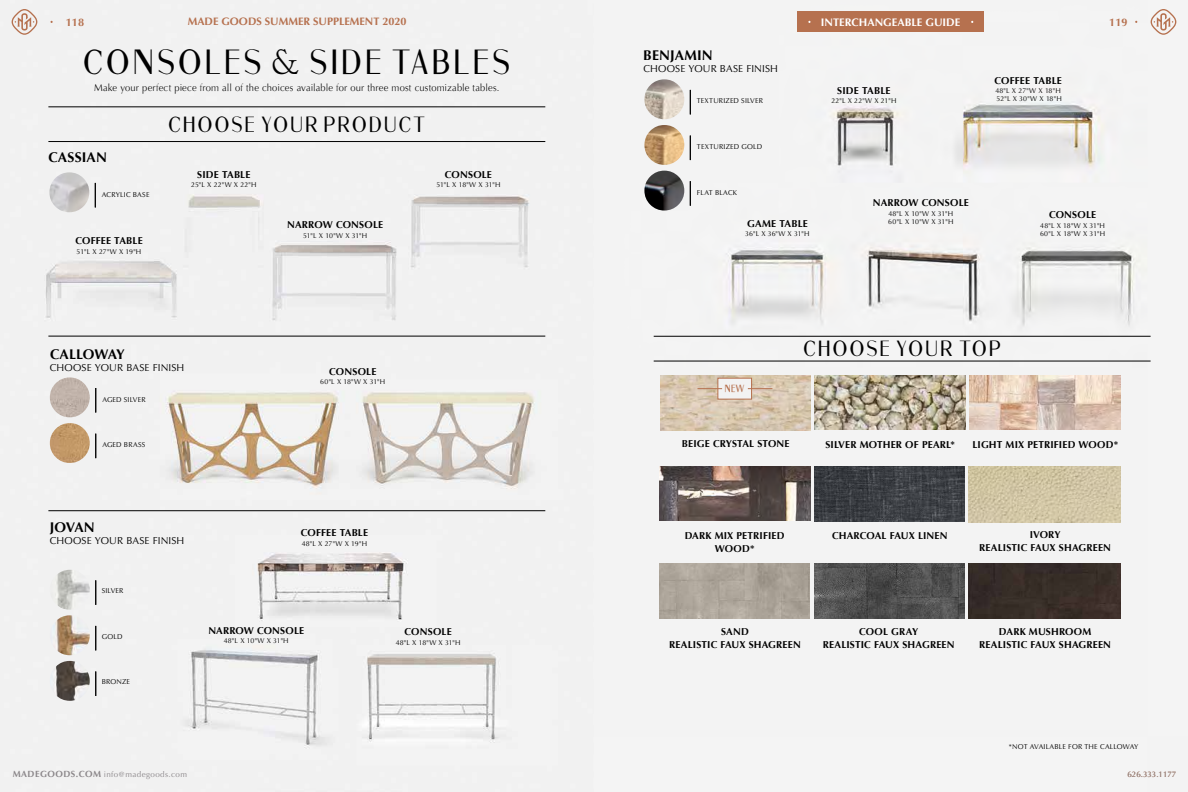
<style>
.page{position:relative;width:1188px;height:792px;background:#fff}
.page>*{position:absolute;margin:0;border:0;box-sizing:border-box;transform-origin:0 0}
.t1{font:35px "Fine Sans";letter-spacing:.075em;color:#000}
.t2{font:22px "Fine Sans";letter-spacing:.09em;color:#000}
.t3{font:700 14px "Optima LT";letter-spacing:.005em;color:#000}
.t4{font:700 11px "Optima";color:#fff}
.t5{font:700 11px "Optima";color:#b6714f}
.t6{font:700 10.9px "Optima";color:#b6714f}
.t7{font:700 10.3px "Fine Sans";color:#b6714f}
.t8{font:700 10px/13px "Optima LT";letter-spacing:.015em;color:#000;text-align:center}
.t9{font:10px "Optima ULT";letter-spacing:.01em;color:#000}
.t10{font:10px "Optima LT";letter-spacing:.015em;color:#000}
.t11{font:8px "Optima";letter-spacing:.05em;color:#8b878a}
.t12{font:8px "Optima";color:#8b878a}
.t13{font:7px "Optima LT";letter-spacing:.02em;color:#000}
.t14{font:7px/8.4px "Optima LT";color:#000}
.t15{font:7px/8.4px "Optima LT";letter-spacing:-.03em;color:#000}
.t16{font:7px/8.4px "Optima LT";letter-spacing:-.025em;color:#000}
.s1{font-weight:700;font-size:9px}
</style>
<div class="page">
<img style="left:0;top:0;width:1188px;height:792px">
<div style="left:798px;top:12px;width:186px;height:20px;background:#b6714f"></div>
<svg style="left:12px;top:9px;width:25px;height:26px"></svg>
<svg style="left:1151px;top:9px;width:25px;height:26px"></svg>
<svg style="left:96px;top:580px;width:1px;height:25px"></svg>
<img style="left:50px;top:570px;width:40px;height:40px">
<svg style="left:96px;top:434px;width:1px;height:24px"></svg>
<img style="left:50px;top:423px;width:40px;height:40px">
<svg style="left:96px;top:626px;width:1px;height:24px"></svg>
<img style="left:50px;top:615px;width:40px;height:40px">
<svg style="left:96px;top:671px;width:1px;height:25px"></svg>
<img style="left:50px;top:661px;width:40px;height:40px">
<svg style="left:96px;top:388px;width:1px;height:25px"></svg>
<img style="left:50px;top:377px;width:40px;height:40px">
<svg style="left:95px;top:183px;width:1px;height:24px"></svg>
<img style="left:49px;top:172px;width:40px;height:40px">
<hr style="left:48px;top:107px;width:497px;height:1px;background:#000">
<hr style="left:48px;top:141px;width:497px;height:1px;background:#000">
<hr style="left:48px;top:336px;width:497px;height:1px;background:#000">
<hr style="left:48px;top:510px;width:497px;height:1px;background:#000">
<img style="left:815px;top:375px;width:150px;height:55px">
<img style="left:814px;top:564px;width:151px;height:54px">
<img style="left:660px;top:564px;width:150px;height:54px">
<img style="left:969px;top:564px;width:152px;height:55px">
<img style="left:970px;top:375px;width:150px;height:55px">
<img style="left:660px;top:466px;width:150px;height:55px">
<img style="left:814px;top:466px;width:151px;height:56px">
<img style="left:969px;top:466px;width:151px;height:56px">
<svg style="left:690px;top:136px;width:1px;height:24px"></svg>
<img style="left:644px;top:125px;width:40px;height:40px">
<svg style="left:690px;top:181px;width:1px;height:25px"></svg>
<img style="left:644px;top:171px;width:40px;height:40px">
<svg style="left:690px;top:90px;width:1px;height:24px"></svg>
<img style="left:644px;top:79px;width:40px;height:40px">
<hr style="left:654px;top:336px;width:497px;height:1px;background:#000">
<hr style="left:654px;top:361px;width:497px;height:1px;background:#000">
<img style="left:660px;top:376px;width:151px;height:54px">
<div style="left:718px;top:378px;width:34px;height:21px;background:#f2f2f2"></div>
<div style="left:718px;top:378px;width:34px;height:21px;border:1px solid #b6714f"></div>
<svg style="left:748px;top:388px;width:24px;height:1px"></svg>
<svg style="left:698px;top:388px;width:24px;height:1px"></svg>
<p class="t5" style="left:66px;top:16px;width:20px">118</p>
<p class="t6" style="left:188px;top:15px;width:220px">MADE GOODS SUMMER SUPPLEMENT 2020</p>
<p class="t5" style="left:1109px;top:16px;width:20px">119</p>
<p class="t4" style="left:821px;top:16px;width:141px">INTERCHANGEABLE GUIDE</p>
<h1 class="t1" style="left:83px;top:45px;width:429px">CONSOLES &amp; SIDE TABLES</h1>
<p class="t9" style="left:94px;top:82px;width:407px">Make your perfect piece from all of the choices available for our three most customizable tables.</p>
<h3 class="t3" style="left:48px;top:149px;width:60px">CASSIAN</h3>
<p class="t13" style="left:102px;top:190px;width:49px">ACRYLIC BASE</p>
<p class="t8" style="left:75px;top:235px;width:69px">COFFEE TABLE</p>
<p class="t13" style="left:77px;top:247px;width:66px">51"L X 27"W X 19"H</p>
<h2 class="t2" style="left:168px;top:114px;width:259px">CHOOSE YOUR PRODUCT</h2>
<p class="t8" style="left:197px;top:168px;width:55px">SIDE TABLE</p>
<p class="t13" style="left:191px;top:181px;width:67px">25"L X 22"W X 22"H</p>
<p class="t8" style="left:287px;top:219px;width:97px">NARROW CONSOLE</p>
<p class="t13" style="left:303px;top:231px;width:66px">51"L X 10"W X 31"H</p>
<p class="t8" style="left:445px;top:168px;width:49px">CONSOLE</p>
<p class="t13" style="left:436px;top:181px;width:66px">51"L X 18"W X 31"H</p>
<h3 class="t3" style="left:50px;top:347px;width:76px">CALLOWAY</h3>
<p class="t10" style="left:50px;top:362px;width:136px">CHOOSE YOUR BASE FINISH</p>
<p class="t13" style="left:102px;top:395px;width:45px">AGED SILVER</p>
<p class="t13" style="left:102px;top:441px;width:44px">AGED BRASS</p>
<h3 class="t3" style="left:50px;top:519px;width:46px">JOVAN</h3>
<p class="t10" style="left:50px;top:535px;width:136px">CHOOSE YOUR BASE FINISH</p>
<p class="t13" style="left:102px;top:587px;width:23px">SILVER</p>
<p class="t8" style="left:329px;top:365px;width:49px">CONSOLE</p>
<p class="t13" style="left:320px;top:378px;width:66px">60"L X 18"W X 31"H</p>
<p class="t8" style="left:301px;top:527px;width:69px">COFFEE TABLE</p>
<p class="t13" style="left:302px;top:539px;width:67px">48"L X 27"W X 19"H</p>
<p class="t13" style="left:102px;top:632px;width:22px">GOLD</p>
<p class="t13" style="left:102px;top:678px;width:30px">BRONZE</p>
<p class="t8" style="left:208px;top:624px;width:97px">NARROW CONSOLE</p>
<p class="t13" style="left:224px;top:637px;width:67px">48"L X 10"W X 31"H</p>
<p class="t11" style="left:13px;top:770px;width:176px"><span class="s1">MADEGOODS.COM</span> info@madegoods.com</p>
<p class="t8" style="left:405px;top:625px;width:49px">CONSOLE</p>
<p class="t13" style="left:396px;top:638px;width:66px">48"L X 18"W X 31"H</p>
<h3 class="t3" style="left:643px;top:47px;width:71px">BENJAMIN</h3>
<p class="t10" style="left:643px;top:63px;width:136px">CHOOSE YOUR BASE FINISH</p>
<p class="t13" style="left:697px;top:96px;width:68px">TEXTURIZED SILVER</p>
<p class="t13" style="left:697px;top:143px;width:67px">TEXTURIZED GOLD</p>
<p class="t13" style="left:697px;top:189px;width:42px">FLAT BLACK</p>
<p class="t8" style="left:747px;top:217px;width:62px">GAME TABLE</p>
<p class="t13" style="left:745px;top:230px;width:66px">36"L X 36"W X 31"H</p>
<p class="t8" style="left:837px;top:84px;width:55px">SIDE TABLE</p>
<p class="t13" style="left:831px;top:96px;width:67px">22"L X 22"W X 21"H</p>
<p class="t8" style="left:873px;top:197px;width:97px">NARROW CONSOLE</p>
<p class="t16" style="left:888px;top:209px;width:67px">48"L X 10"W X 31"H<br>60"L X 10"W X 31"H</p>
<p class="t8" style="left:994px;top:74px;width:69px">COFFEE TABLE</p>
<p class="t14" style="left:995px;top:86px;width:68px">48"L X 27"W X 18"H<br>52"L X 30"W X 18"H</p>
<p class="t8" style="left:1049px;top:208px;width:49px">CONSOLE</p>
<p class="t15" style="left:1040px;top:221px;width:66px">48"L X 18"W X 31"H<br>60"L X 18"W X 31"H</p>
<p class="t7" style="left:725px;top:384px;width:21px">NEW</p>
<h2 class="t2" style="left:803px;top:338px;width:200px">CHOOSE YOUR TOP</h2>
<p class="t8" style="left:682px;top:437px;width:109px">BEIGE CRYSTAL STONE</p>
<p class="t8" style="left:825px;top:438px;width:131px">SILVER MOTHER OF PEARL*</p>
<p class="t8" style="left:973px;top:438px;width:147px">LIGHT MIX PETRIFIED WOOD*</p>
<p class="t8" style="left:685px;top:529px;width:101px">DARK MIX PETRIFIED</p>
<p class="t8" style="left:832px;top:529px;width:117px">CHARCOAL FAUX LINEN</p>
<p class="t8" style="left:715px;top:542px;width:41px">WOOD*</p>
<p class="t8" style="left:979px;top:528px;width:133px">IVORY<br>REALISTIC FAUX SHAGREEN</p>
<p class="t8" style="left:669px;top:625px;width:133px">SAND<br>REALISTIC FAUX SHAGREEN</p>
<p class="t8" style="left:823px;top:625px;width:133px">COOL GRAY<br>REALISTIC FAUX SHAGREEN</p>
<p class="t8" style="left:979px;top:625px;width:133px">DARK MUSHROOM<br>REALISTIC FAUX SHAGREEN</p>
<p class="t13" style="left:1009px;top:742px;width:131px">*NOT AVAILABLE FOR THE CALLOWAY</p>
<p class="t12" style="left:1127px;top:770px;width:50px">626.333.1177</p>
</div>
